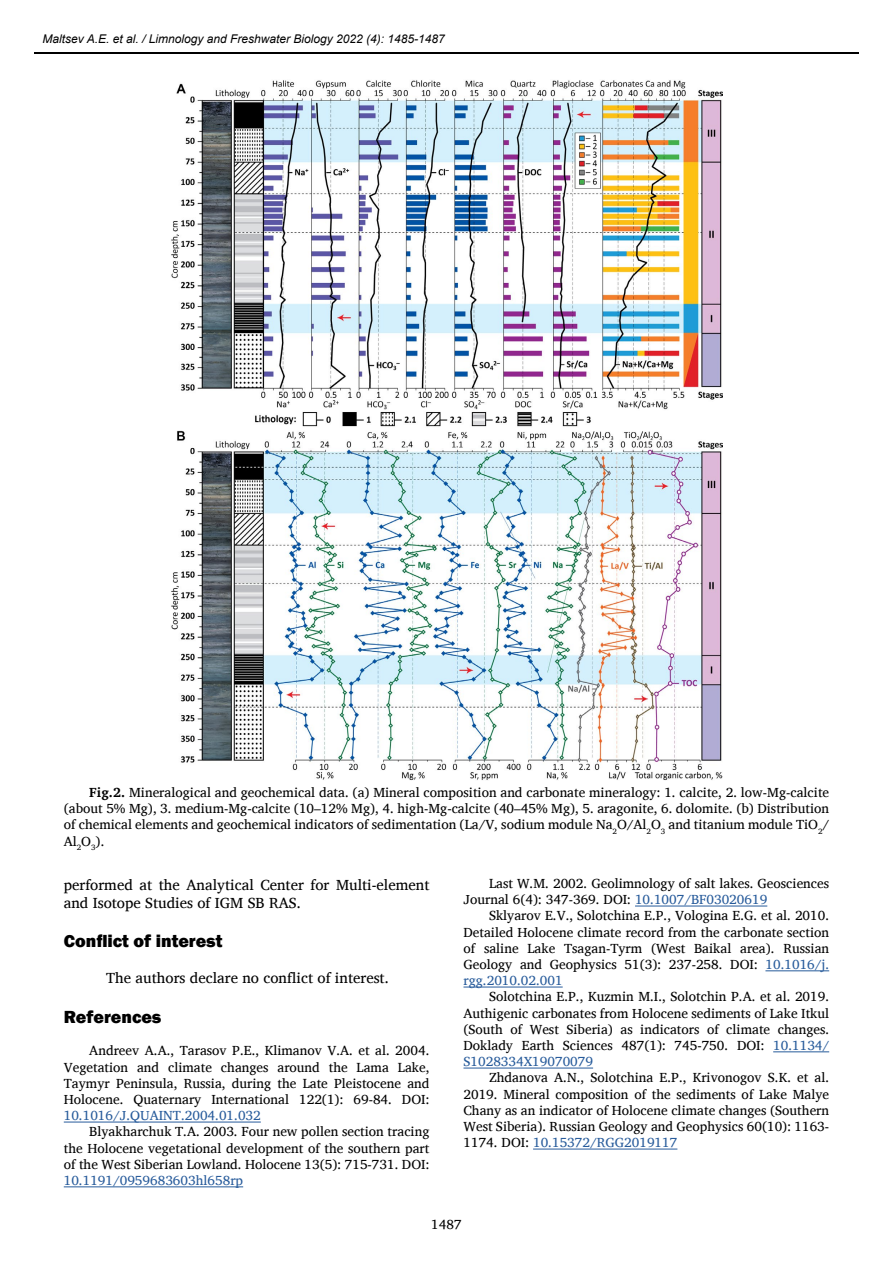
<style>
.page{position:relative;width:893px;height:1263px;background:#fff}
.page>*{position:absolute;margin:0;border:0;box-sizing:border-box;transform-origin:0 0}
.t1{font:800 18px "Franklin Gothic";color:#000}
.t2{font:15px/18px "Charis SIL";color:#000}
.t3{font:13.5px/16.2px "Charis SIL";color:#000;text-align:justify}
.t4{font:13.5px "Charis SIL";color:#275b9b}
.t5{font:italic 12px "Arial";color:#000}
.s1{font-weight:700}
.s2{color:#275b9b}
</style>
<div class="page">
<hr style="left:34px;top:52px;width:825px;height:2px;background:#000">
<hr style="left:64px;top:1122px;width:197px;height:1px;background:#275b9b">
<hr style="left:64px;top:1186px;width:179px;height:1px;background:#275b9b">
<hr style="left:635px;top:906px;width:132px;height:1px;background:#275b9b">
<hr style="left:765px;top:970px;width:64px;height:1px;background:#275b9b">
<hr style="left:463px;top:987px;width:100px;height:1px;background:#275b9b">
<hr style="left:773px;top:1051px;width:56px;height:1px;background:#275b9b">
<hr style="left:463px;top:1068px;width:130px;height:1px;background:#275b9b">
<hr style="left:533px;top:1149px;width:144px;height:1px;background:#275b9b">
<img style="left:171px;top:80px;width:552px;height:701px">
<p class="t5" style="left:43px;top:31px;width:404px">Maltsev A.E. et al. / Limnology and Freshwater Biology 2022 (4): 1485-1487</p>
<p class="t3" style="left:64px;top:784px;width:767px;text-indent:26px"><span class="s1">Fig.2.</span> Mineralogical and geochemical data. (a) Mineral composition and carbonate mineralogy: 1. calcite, 2. low-Mg-calcite (about 5% Mg), 3. medium-Mg-calcite (10–12% Mg), 4. high-Mg-calcite (40–45% Mg), 5. aragonite, 6. dolomite. (b) Distribution of chemical elements and geochemical indicators of sedimentation (La/V, sodium module Na<sub>2</sub>O/Al<sub>2</sub>O<sub>3</sub> and titanium module TiO<sub>2</sub>/ Al<sub>2</sub>O<sub>3</sub>).</p>
<p class="t2" style="left:64px;top:875px;width:367px">performed at the Analytical Center for Multi-element and Isotope Studies of IGM SB RAS.</p>
<h1 class="t1" style="left:64px;top:930px;width:160px">Conflict of interest</h1>
<p class="t2" style="left:106px;top:969px;width:284px">The authors declare no conflict of interest.</p>
<h1 class="t1" style="left:64px;top:1005px;width:99px">References</h1>
<p class="t3" style="left:64px;top:1042px;width:367px;text-indent:26px">Andreev A.A., Tarasov P.E., Klimanov V.A. et al. 2004.<br>Vegetation and climate сhanges around the Lama Lake, Taymyr Peninsula, Russia, during the Late Pleistocene and Holocene. Quaternary International 122(1): 69-84. DOI:</p>
<p class="t4" style="left:64px;top:1107px;width:199px">10.1016/J.QUAINT.2004.01.032</p>
<p class="t3" style="left:64px;top:1123px;width:367px;text-indent:26px">Blyakharchuk T.A. 2003. Four new pollen section tracing the Holocene vegetational development of the southern part of the West Siberian Lowland. Holocene 13(5): 715-731. DOI:</p>
<p class="t4" style="left:64px;top:1172px;width:181px">10.1191/0959683603hl658rp</p>
<p class="t3" style="left:463px;top:875px;width:367px;text-indent:26px">Last W.M. 2002. Geolimnology of salt lakes. Geosciences<br>Journal 6(4): 347-369. DOI: <span class="s2">10.1007/BF03020619</span></p>
<p class="t3" style="left:463px;top:907px;width:367px;text-indent:26px">Sklyarov E.V., Solotchina E.P., Vologina E.G. et al. 2010.<br>Detailed Holocene climate record from the carbonate section of saline Lake Tsagan-Tyrm (West Baikal area). Russian Geology and Geophysics 51(3): 237-258. DOI: <span class="s2">10.1016/j. rgg.2010.02.001</span></p>
<p class="t3" style="left:463px;top:988px;width:367px;text-indent:26px">Solotchina E.P., Kuzmin M.I., Solotchin P.A. et al. 2019.<br>Authigenic carbonates from Holocene sediments of Lake Itkul (South of West Siberia) as indicators of climate changes.<br>Doklady Earth Sciences 487(1): 745-750. DOI: <span class="s2">10.1134/ S1028334X19070079</span></p>
<p class="t3" style="left:463px;top:1069px;width:367px;text-indent:26px">Zhdanova A.N., Solotchina E.P., Krivonogov S.K. et al.<br>2019. Mineral composition of the sediments of Lake Malye Chany as an indicator of Holocene climate changes (Southern West Siberia). Russian Geology and Geophysics 60(10): 1163- 1174. DOI: <span class="s2">10.15372/RGG2019117</span></p>
<p class="t3" style="left:431px;top:1216px;width:32px">1487</p>
</div>
